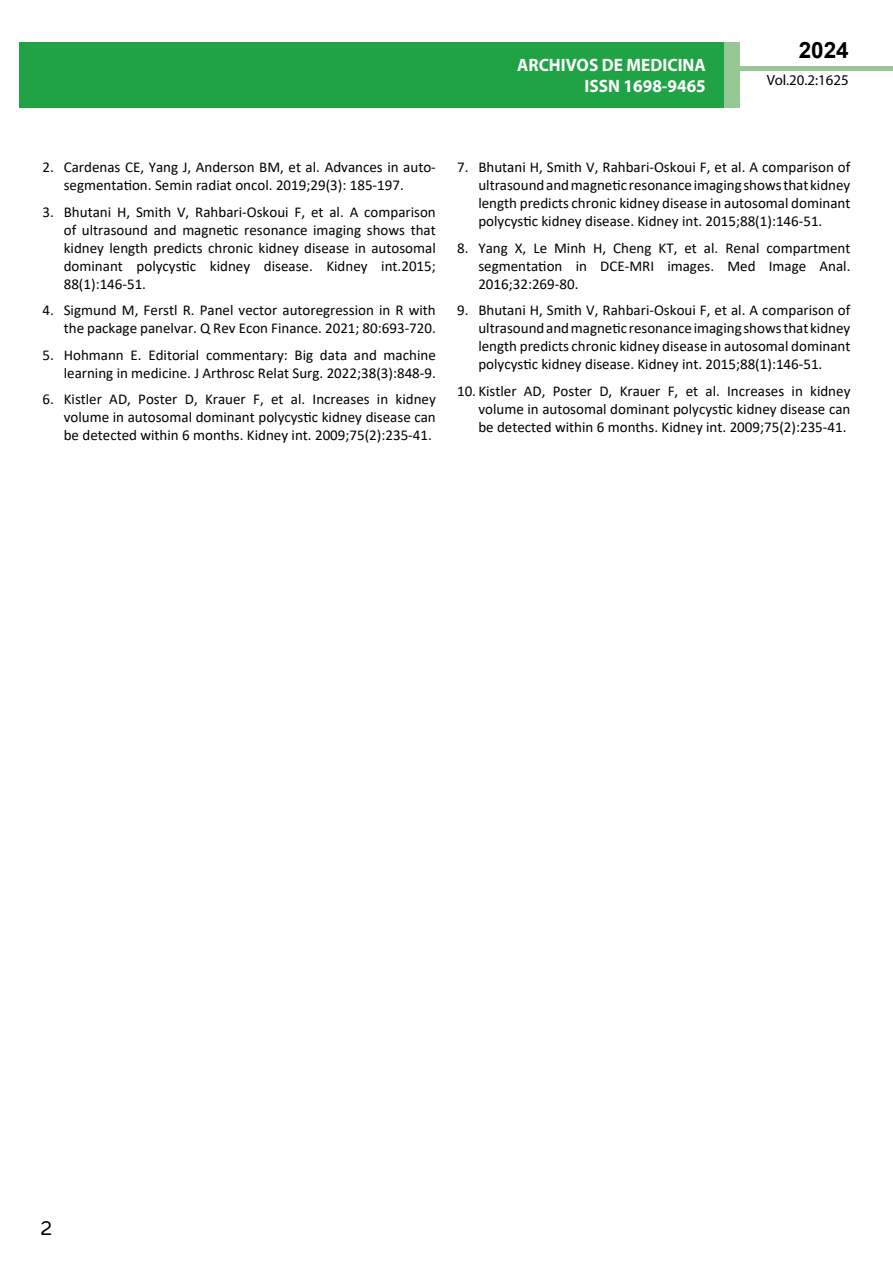
<style>
.page{position:relative;width:893px;height:1263px;background:#fff}
.page>*{position:absolute;margin:0;border:0;box-sizing:border-box;transform-origin:0 0}
.t1{font:25.5px "Tunga";color:#000}
.t2{font:700 22.5px "Arial";color:#000}
.t3{font:700 18px/21.6px "Myriad Pro";color:#fff;text-align:right;scale:.96 1}
.t4{font:15px/18px "Calibri";color:#000;text-align:justify}
.t5{font:14.85px "Myriad Pro";color:#000}
</style>
<div class="page">
<div style="left:722px;top:66px;width:171px;height:5px;background:#96c996"></div>
<div style="left:19px;top:42px;width:706px;height:66px;background:#1fa345"></div>
<div style="left:725px;top:42px;width:15px;height:66px;background:#96c896"></div>
<p class="t3" style="left:517px;top:53px;width:198px">ARCHIVOS DE MEDICINA<br>ISSN 1698-9465</p>
<h2 class="t2" style="left:799px;top:35px;width:52px">2024</h2>
<p class="t5" style="left:767px;top:71px;width:83px">Vol.20.2:1625</p>
<p class="t4" style="left:64px;top:158px;width:374px;text-indent:-21px">2. Cardenas CE, Yang J, Anderson BM, et al. Advances in auto&shy;segmentation. Semin radiat oncol. 2019;29(3): 185-197.</p>
<p class="t4" style="left:64px;top:203px;width:374px;text-indent:-21px">3. Bhutani H, Smith V, Rahbari-Oskoui F, et al. A comparison of ultrasound and magnetic resonance imaging shows that kidney length predicts chronic kidney disease in autosomal dominant polycystic kidney disease. Kidney int.2015; 88(1):146-51.</p>
<p class="t4" style="left:43px;top:301px;width:395px;text-align:right">4. Sigmund M, Ferstl R. Panel vector autoregression in R with the package panelvar. Q Rev Econ Finance. 2021; 80:693-720.</p>
<p class="t4" style="left:43px;top:346px;width:395px;text-align:right">5. Hohmann E. Editorial commentary: Big data and machine learning in medicine. J Arthrosc Relat Surg. 2022;38(3):848-9.</p>
<p class="t4" style="left:64px;top:390px;width:374px;text-indent:-21px">6. Kistler AD, Poster D, Krauer F, et al. Increases in kidney volume in autosomal dominant polycystic kidney disease can be detected within 6 months. Kidney int. 2009;75(2):235-41.</p>
<p class="t4" style="left:478px;top:158px;width:374px;text-indent:-21px">7. Bhutani H, Smith V, Rahbari-Oskoui F, et al. A comparison of ultrasound and magnetic resonance imaging shows that kidney length predicts chronic kidney disease in autosomal dominant polycystic kidney disease. Kidney int. 2015;88(1):146-51.</p>
<p class="t4" style="left:478px;top:239px;width:374px;text-indent:-21px">8. Yang X, Le Minh H, Cheng KT, et al. Renal compartment segmentation in DCE-MRI images. Med Image Anal.<br>2016;32:269-80.</p>
<p class="t4" style="left:478px;top:301px;width:374px;text-indent:-21px">9. Bhutani H, Smith V, Rahbari-Oskoui F, et al. A comparison of ultrasound and magnetic resonance imaging shows that kidney length predicts chronic kidney disease in autosomal dominant polycystic kidney disease. Kidney int. 2015;88(1):146-51.</p>
<p class="t4" style="left:478px;top:382px;width:374px;text-indent:-21px">10. Kistler AD, Poster D, Krauer F, et al. Increases in kidney volume in autosomal dominant polycystic kidney disease can be detected within 6 months. Kidney int. 2009;75(2):235-41.</p>
<h1 class="t1" style="left:41px;top:1211px;width:13px">2</h1>
</div>
